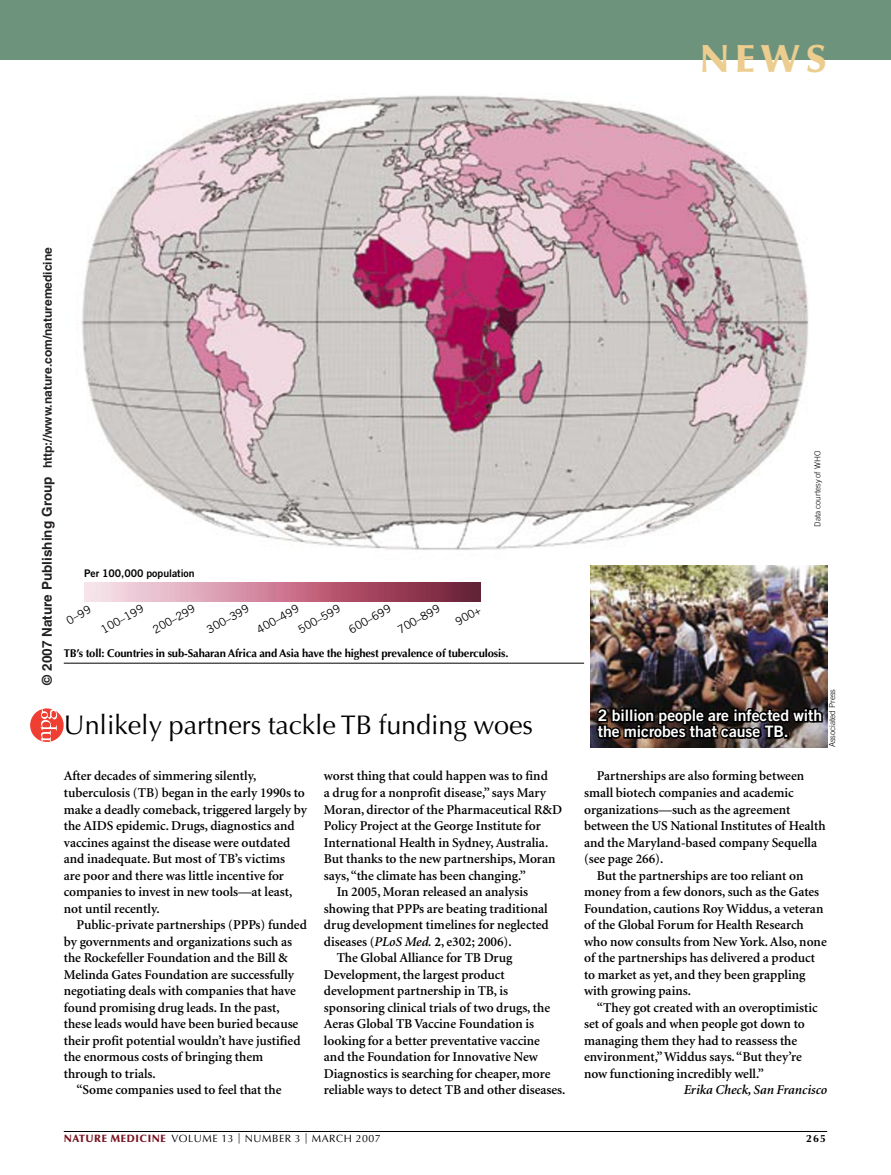
<style>
.page{position:relative;width:891px;height:1175px;background:#fff}
.page>*{position:absolute;margin:0;border:0;box-sizing:border-box;transform-origin:0 0}
.t1{font:900 39px "Optima";color:#eccd8f}
.t2{font:27px "Optima";letter-spacing:-.005em;color:#000}
.t3{font:15.75px/16.2px "Trade Gothic Bold Two";letter-spacing:-.005em;color:#fff}
.t4{font:600 13.5px/16.5px "Minion";letter-spacing:-.005em;color:#000}
.t5{font:italic 600 13.5px "Minion";letter-spacing:-.005em;color:#000}
.t6{font:700 12px "Helvetica";color:#231f1f}
.t7{font:700 11.25px "Optima";letter-spacing:-.015em;color:#000}
.t8{font:11.25px/24.5px "Trade Gothic";color:#000}
.t9{font:10.5px "Optima";letter-spacing:.05em;color:#000}
.t10{font:10.5px "Trade Gothic Bold Two";letter-spacing:-.005em;color:#000}
.t11{font:700 10.5px "Optima";color:#000}
.t12{font:300 8.25px "Trade Gothic";letter-spacing:-.005em;color:#000}
.s1{font-size:13.5px}
.s2{font-family:"Helvetica Bold 2";font-weight:400;font-size:13.5px}
.s3{font-style:italic}
.s4{font-weight:700}
.s5{font-weight:900;color:#7a1221}
</style>
<div class="page">
<div style="left:0;top:0;width:891px;height:60px;background:#6e937c"></div>
<hr style="left:64px;top:1131px;width:763px;height:1px;background:#000">
<img style="left:81px;top:95px;width:746px;height:471px">
<img style="left:591px;top:566px;width:236px;height:181px">
<img style="left:85px;top:583px;width:396px;height:18px">
<img style="left:593px;top:690px;width:231px;height:55px">
<hr style="left:64px;top:663px;width:520px;height:1px;background:#000">
<svg style="left:30px;top:708px;width:34px;height:34px"></svg>
<h1 class="t1" style="left:699px;top:36px;width:129px">NEWS</h1>
<p class="t6" style="left:40px;top:685px;width:439px;rotate:-90deg"><span class="s1">© 200</span><span class="s2">7</span> <span class="s1">Nature Publishing Group</span> http://www.nature.com/naturemedicine</p>
<p class="t10" style="left:84px;top:567px;width:112px">Per 100,000 population</p>
<p class="t8" style="left:84px;top:598px;width:48px;text-indent:-26px;rotate:-29deg">0–99<br>100–199</p>
<p class="t8" style="left:148px;top:619px;width:48px;rotate:-29deg">200–299</p>
<p class="t8" style="left:240px;top:598px;width:48px;text-indent:-44px;rotate:-29deg">300–399<br>400–499</p>
<p class="t8" style="left:293px;top:619px;width:48px;rotate:-29deg">500–599</p>
<p class="t8" style="left:343px;top:619px;width:48px;rotate:-29deg">600–699</p>
<p class="t8" style="left:392px;top:619px;width:48px;rotate:-29deg">700–899</p>
<p class="t8" style="left:450px;top:611px;width:29px;rotate:-29deg">900+</p>
<p class="t7" style="left:64px;top:646px;width:446px">TB’s toll: Countries in sub-Saharan Africa and Asia have the highest prevalence of tuberculosis.</p>
<h2 class="t2" style="left:64px;top:709px;width:471px">Unlikely partners tackle TB funding woes</h2>
<p class="t4" style="left:64px;top:768px;width:245px">After decades of simmering silently, tuberculosis (TB) began in the early 1990s to make a deadly comeback, triggered largely by the AIDS epidemic. Drugs, diagnostics and vaccines against the disease were outdated and inadequate. But most of TB’s victims<br>are poor and there was little incentive for companies to invest in new tools—at least, not until recently.</p>
<p class="t4" style="left:77px;top:917px;width:232px">Public-private partnerships (PPPs) funded</p>
<p class="t4" style="left:64px;top:933px;width:230px">by governments and organizations such as</p>
<p class="t4" style="left:64px;top:950px;width:226px">the Rockefeller Foundation and the Bill &amp;</p>
<p class="t4" style="left:64px;top:966px;width:232px">Melinda Gates Foundation are successfully</p>
<p class="t4" style="left:64px;top:983px;width:234px">negotiating deals with companies that have</p>
<p class="t4" style="left:64px;top:999px;width:217px">found promising drug leads. In the past,</p>
<p class="t4" style="left:64px;top:1016px;width:236px">these leads would have been buried because</p>
<p class="t4" style="left:64px;top:1032px;width:238px">their profit potential wouldn’t have justified</p>
<p class="t4" style="left:64px;top:1049px;width:201px">the enormous costs of bringing them</p>
<p class="t4" style="left:64px;top:1065px;width:94px">through to trials.</p>
<p class="t4" style="left:77px;top:1082px;width:206px">“Some companies used to feel that the</p>
<p class="t4" style="left:324px;top:768px;width:225px">worst thing that could happen was to find</p>
<p class="t4" style="left:324px;top:785px;width:224px">a drug for a nonprofit disease,” says Mary</p>
<p class="t4" style="left:324px;top:801px;width:240px">Moran, director of the Pharmaceutical R&amp;D</p>
<p class="t4" style="left:324px;top:818px;width:219px">Policy Project at the George Institute for</p>
<p class="t4" style="left:324px;top:834px;width:226px">International Health in Sydney, Australia.</p>
<p class="t4" style="left:324px;top:851px;width:233px">But thanks to the new partnerships, Moran</p>
<p class="t4" style="left:324px;top:867px;width:204px">says, “the climate has been changing.”</p>
<p class="t4" style="left:337px;top:884px;width:193px">In 2005, Moran released an analysis</p>
<p class="t4" style="left:324px;top:900px;width:225px">showing that PPPs are beating traditional</p>
<p class="t4" style="left:324px;top:917px;width:226px">drug development timelines for neglected</p>
<p class="t4" style="left:324px;top:933px;width:189px">diseases (<span class="s3">PLoS Med.</span> <span class="s4">2</span>, e302; 2006).</p>
<p class="t4" style="left:337px;top:950px;width:177px">The Global Alliance for TB Drug</p>
<p class="t4" style="left:324px;top:966px;width:183px">Development, the largest product</p>
<p class="t4" style="left:324px;top:983px;width:186px">development partnership in TB, is</p>
<p class="t4" style="left:324px;top:999px;width:228px">sponsoring clinical trials of two drugs, the</p>
<p class="t4" style="left:324px;top:1016px;width:212px">Aeras Global TB Vaccine Foundation is</p>
<p class="t4" style="left:324px;top:1032px;width:218px">looking for a better preventative vaccine</p>
<p class="t4" style="left:324px;top:1049px;width:215px">and the Foundation for Innovative New</p>
<p class="t4" style="left:324px;top:1065px;width:228px">Diagnostics is searching for cheaper, more</p>
<p class="t4" style="left:324px;top:1082px;width:243px">reliable ways to detect TB and other diseases.</p>
<p class="t12" style="left:813px;top:527px;width:77px;rotate:-90deg">Data courtesy of WHO</p>
<p class="t12" style="left:827px;top:747px;width:60px;rotate:-90deg">Associated Press</p>
<p class="t3" style="left:598px;top:707px;width:226px">2 billion people are infected with the microbes that cause TB.</p>
<p class="t4" style="left:597px;top:768px;width:209px">Partnerships are also forming between</p>
<p class="t4" style="left:584px;top:785px;width:211px">small biotech companies and academic</p>
<p class="t4" style="left:584px;top:801px;width:208px">organizations—such as the agreement</p>
<p class="t4" style="left:584px;top:818px;width:243px">between the US National Institutes of Health</p>
<p class="t4" style="left:584px;top:834px;width:235px">and the Maryland-based company Sequella</p>
<p class="t4" style="left:584px;top:851px;width:81px">(see page 266).</p>
<p class="t4" style="left:597px;top:867px;width:208px">But the partnerships are too reliant on</p>
<p class="t4" style="left:584px;top:884px;width:237px">money from a few donors, such as the Gates</p>
<p class="t4" style="left:584px;top:900px;width:241px">Foundation, cautions Roy Widdus, a veteran</p>
<p class="t4" style="left:584px;top:917px;width:221px">of the Global Forum for Health Research</p>
<p class="t4" style="left:584px;top:933px;width:244px">who now consults from New York. Also, none</p>
<p class="t4" style="left:584px;top:950px;width:233px">of the partnerships has delivered a product</p>
<p class="t4" style="left:584px;top:966px;width:223px">to market as yet, and they been grappling</p>
<p class="t4" style="left:584px;top:983px;width:108px">with growing pains.</p>
<p class="t4" style="left:597px;top:999px;width:223px">“They got created with an overoptimistic</p>
<p class="t4" style="left:584px;top:1016px;width:222px">set of goals and when people got down to</p>
<p class="t4" style="left:584px;top:1032px;width:215px">managing them they had to reassess the</p>
<p class="t4" style="left:584px;top:1049px;width:219px">environment,” Widdus says. “But they’re</p>
<p class="t4" style="left:584px;top:1065px;width:181px">now functioning incredibly well.”</p>
<p class="t5" style="left:684px;top:1083px;width:145px">Erika Check, San Francisco</p>
<p class="t9" style="left:64px;top:1132px;width:318px"><span class="s5">NATURE MEDICINE</span> VOLUME 13 | NUMBER 3 | MARCH 2007</p>
<p class="t11" style="left:806px;top:1132px;width:21px">265</p>
</div>
